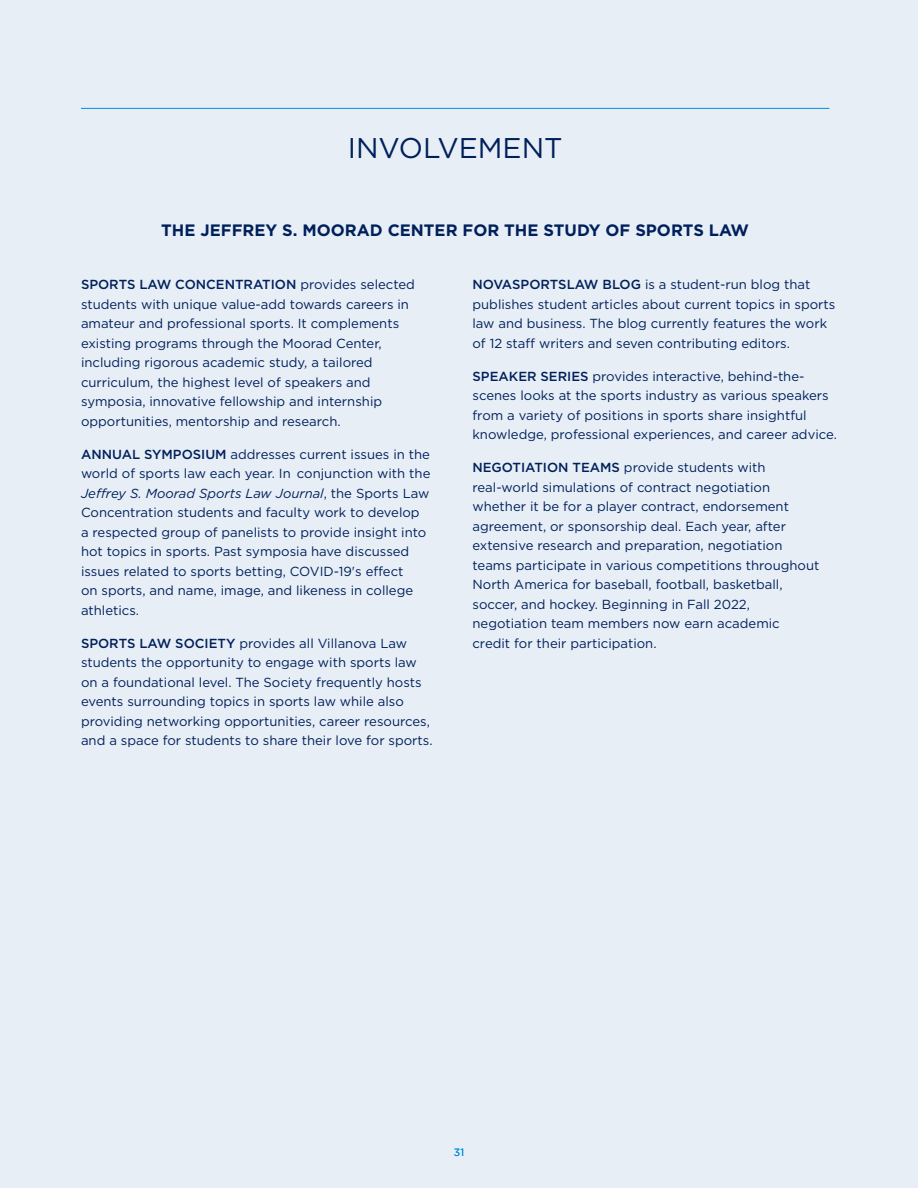
<style>
.page{position:relative;width:918px;height:1188px;background:#e7eef6}
.page>*{position:absolute;margin:0;border:0;box-sizing:border-box;transform-origin:0 0}
.Head_1{font:28.5px "Gotham";color:#00205b}
.head_2{font:700 16.5px "Gotham";color:#00205b}
.body_copy{font:13.2px/19.5px "Gotham";color:#00205b}
.t1{font:10.5px "Gotham";color:#008fde}
.s1{font-weight:500}
.s2{font-style:italic}
</style>
<div class="page">
<hr style="left:81px;top:108px;width:748px;height:1px;background:#008fde">
<p class="Head_1" style="left:348px;top:130px;width:216px">INVOLVEMENT</p>
<p class="head_2" style="left:161px;top:220px;width:589px">THE JEFFREY S. MOORAD CENTER FOR THE STUDY OF SPORTS LAW</p>
<p class="body_copy" style="left:81px;top:275px;width:335px"><span class="s1">SPORTS LAW CONCENTRATION</span> provides selected students with unique value-add towards careers in amateur and professional sports. It complements existing programs through the Moorad Center, including rigorous academic study, a tailored curriculum, the highest level of speakers and symposia, innovative fellowship and internship opportunities, mentorship and research.</p>
<p class="body_copy" style="left:81px;top:444px;width:351px"><span class="s1">ANNUAL SYMPOSIUM</span> addresses current issues in the world of sports law each year. In conjunction with the <span class="s2">Jeffrey S. Moorad Sports Law Journal</span>, the Sports Law Concentration students and faculty work to develop a respected group of panelists to provide insight into hot topics in sports. Past symposia have discussed issues related to sports betting, COVID-19's effect<br>on sports, and name, image, and likeness in college athletics.</p>
<p class="body_copy" style="left:81px;top:633px;width:353px"><span class="s1">SPORTS LAW SOCIETY</span> provides all Villanova Law students the opportunity to engage with sports law on a foundational level. The Society frequently hosts events surrounding topics in sports law while also providing networking opportunities, career resources, and a space for students to share their love for sports.</p>
<p class="body_copy" style="left:472px;top:275px;width:364px"><span class="s1">NOVASPORTSLAW BLOG</span> is a student-run blog that publishes student articles about current topics in sports law and business. The blog currently features the work of 12 staff writers and seven contributing editors.</p>
<p class="body_copy" style="left:472px;top:366px;width:366px"><span class="s1">SPEAKER SERIES</span> provides interactive, behind-the&shy;scenes looks at the sports industry as various speakers from a variety of positions in sports share insightful knowledge, professional experiences, and career advice.</p>
<p class="body_copy" style="left:472px;top:458px;width:349px"><span class="s1">NEGOTIATION TEAMS</span> provide students with real-world simulations of contract negotiation whether it be for a player contract, endorsement agreement, or sponsorship deal. Each year, after extensive research and preparation, negotiation teams participate in various competitions throughout North America for baseball, football, basketball, soccer, and hockey. Beginning in Fall 2022, negotiation team members now earn academic credit for their participation.</p>
<p class="t1" style="left:454px;top:1145px;width:12px">31</p>
</div>
